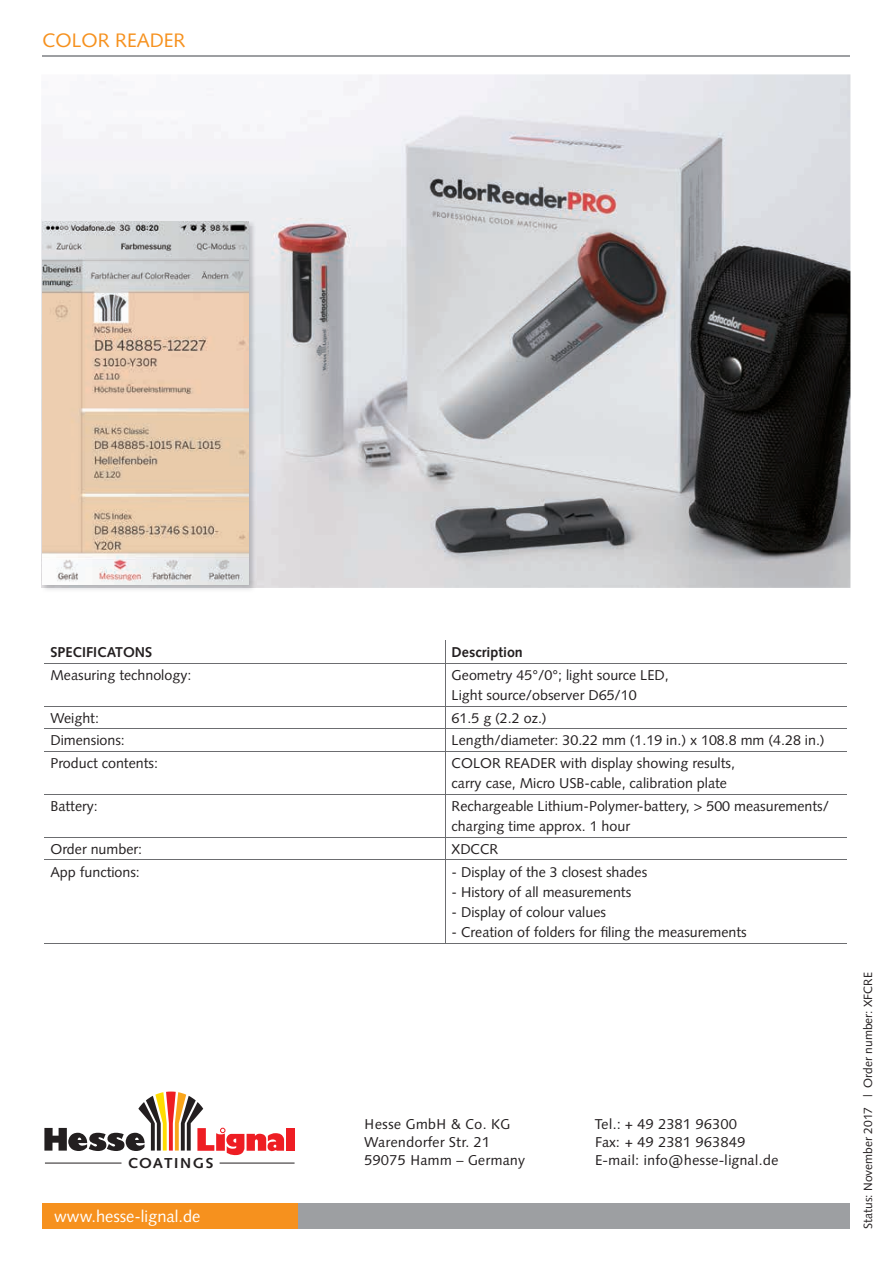
<style>
.page{position:relative;width:893px;height:1263px;background:#fff}
.page>*{position:absolute;margin:0;border:0;box-sizing:border-box;transform-origin:0 0}
.t1{font:19.5px "Syntax";color:#f6911e}
.t2{font:16.5px "Syntax";color:#fff}
.t3{font:700 14.4px "Syntax";letter-spacing:.1em;color:#231f20;scale:1.07 1}
.t4{font:14.25px/20.2px "Syntax";color:#231f20}
.t5{font:14.25px/18px "Syntax Next LTCYR";color:#231f20}
.t6{font:700 14.25px "Syntax";color:#231f20}
.t7{font:12px "Syntax";color:#231f20}
</style>
<div class="page">
<div style="left:43px;top:1203px;width:807px;height:26px;background:#9d9fa2"></div>
<div style="left:43px;top:1203px;width:255px;height:26px;background:#f6911e"></div>
<hr style="left:43px;top:55px;width:807px;height:2px;background:#9d9fa2">
<hr style="left:45px;top:1162px;width:77px;height:1px;background:#231f20">
<hr style="left:220px;top:1162px;width:75px;height:1px;background:#231f20">
<div style="left:286px;top:1128px;width:8px;height:23px;background:#ee1d23"></div>
<svg style="left:44px;top:1091px;width:240px;height:64px"></svg>
<svg style="left:445px;top:640px;width:1px;height:23px"></svg>
<hr style="left:44px;top:663px;width:402px;height:1px;background:#6c6d70">
<hr style="left:446px;top:663px;width:401px;height:1px;background:#6c6d70">
<hr style="left:445px;top:663px;width:1px;height:43px;background:#6c6d70">
<hr style="left:44px;top:706px;width:402px;height:1px;background:#6c6d70">
<hr style="left:446px;top:706px;width:401px;height:1px;background:#6c6d70">
<hr style="left:44px;top:728px;width:402px;height:1px;background:#6c6d70">
<hr style="left:446px;top:728px;width:401px;height:1px;background:#6c6d70">
<svg style="left:445px;top:707px;width:1px;height:44px"></svg>
<hr style="left:44px;top:751px;width:402px;height:1px;background:#6c6d70">
<hr style="left:446px;top:751px;width:401px;height:1px;background:#6c6d70">
<hr style="left:445px;top:752px;width:1px;height:42px;background:#6c6d70">
<hr style="left:44px;top:794px;width:402px;height:1px;background:#6c6d70">
<hr style="left:446px;top:794px;width:401px;height:1px;background:#6c6d70">
<hr style="left:445px;top:795px;width:1px;height:42px;background:#6c6d70">
<hr style="left:44px;top:837px;width:402px;height:1px;background:#6c6d70">
<hr style="left:446px;top:837px;width:401px;height:1px;background:#6c6d70">
<svg style="left:445px;top:838px;width:1px;height:21px"></svg>
<hr style="left:44px;top:859px;width:402px;height:1px;background:#6c6d70">
<hr style="left:446px;top:859px;width:401px;height:1px;background:#6c6d70">
<hr style="left:445px;top:860px;width:1px;height:83px;background:#6c6d70">
<hr style="left:44px;top:943px;width:402px;height:1px;background:#6c6d70">
<hr style="left:446px;top:943px;width:401px;height:1px;background:#6c6d70">
<img style="left:41px;top:74px;width:809px;height:514px">
<img style="left:41px;top:219px;width:215px;height:371px">
<img style="left:43px;top:221px;width:205px;height:364px">
<h1 class="t1" style="left:43px;top:28px;width:145px">COLOR READER</h1>
<p class="t6" style="left:50px;top:644px;width:103px">SPECIFICATONS</p>
<p class="t6" style="left:452px;top:644px;width:73px">Description</p>
<p class="t4" style="left:50px;top:665px;width:142px">Measuring technology:</p>
<p class="t4" style="left:452px;top:665px;width:219px">Geometry 45°/0°; light source LED,<br>Light source/observer D65/10</p>
<p class="t4" style="left:50px;top:708px;width:50px">Weight:</p>
<p class="t4" style="left:452px;top:708px;width:97px">61.5 g (2.2 oz.)</p>
<p class="t4" style="left:50px;top:730px;width:76px">Dimensions:</p>
<p class="t4" style="left:452px;top:730px;width:375px">Length/diameter: 30.22 mm (1.19 in.) x 108.8 mm (4.28 in.)</p>
<p class="t4" style="left:50px;top:753px;width:109px">Product contents:</p>
<p class="t4" style="left:452px;top:753px;width:285px">COLOR READER with display showing results, carry case, Micro USB-cable, calibration plate</p>
<p class="t4" style="left:50px;top:796px;width:49px">Battery:</p>
<p class="t4" style="left:452px;top:796px;width:379px">Rechargeable Lithium-Polymer-battery, &gt; 500 measurements/ charging time approx. 1 hour</p>
<p class="t4" style="left:50px;top:839px;width:93px">Order number:</p>
<p class="t4" style="left:452px;top:839px;width:48px">XDCCR</p>
<p class="t4" style="left:50px;top:861px;width:91px">App functions:</p>
<p class="t4" style="left:452px;top:861px;width:197px">- Display of the 3 closest shades</p>
<p class="t4" style="left:452px;top:882px;width:181px">- History of all measurements</p>
<p class="t4" style="left:452px;top:902px;width:156px">- Display of colour values</p>
<p class="t4" style="left:452px;top:922px;width:297px">- Creation of folders for filing the measurements</p>
<p class="t3" style="left:128px;top:1155px;width:81px">COATINGS</p>
<p class="t2" style="left:54px;top:1207px;width:148px">www.hesse-lignal.de</p>
<p class="t5" style="left:364px;top:1114px;width:162px">Hesse GmbH &amp; Co. KG<br>Warendorfer Str. 21<br>59075 Hamm – Germany</p>
<p class="t5" style="left:595px;top:1114px;width:185px">Tel.: + 49 2381 96300<br>Fax: + 49 2381 963849<br>E-mail: info@hesse-lignal.de</p>
<p class="t7" style="left:861px;top:1229px;width:258px;rotate:-90deg">Status: November 2017 | Order number: XFCRE</p>
</div>
